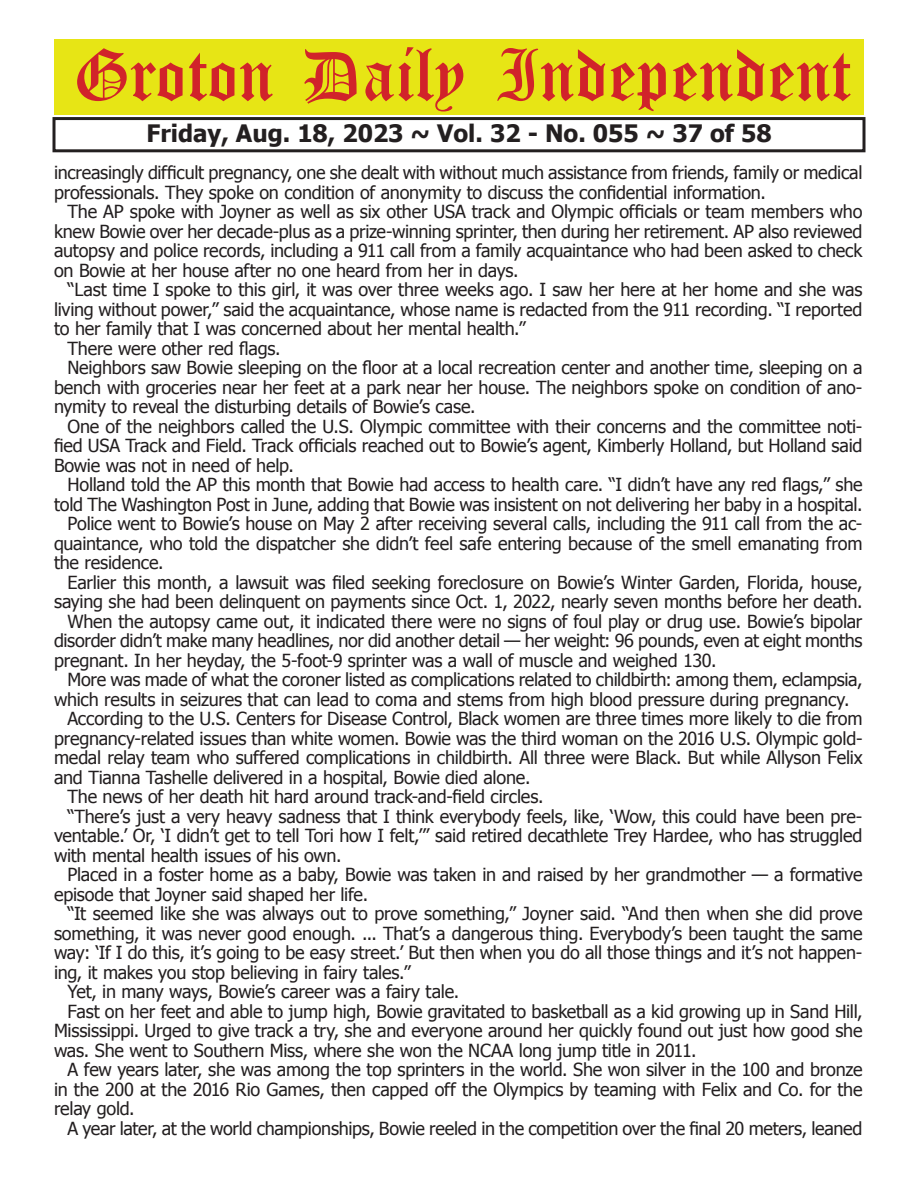
<style>
.page{position:relative;width:918px;height:1188px;background:#fff}
.page>*{position:absolute;margin:0;border:0;box-sizing:border-box;transform-origin:0 0}
.t1{font:54px "Old English Five";color:#d1232a}
.t2{font:700 24px "Tahoma";color:#231f20}
.t3{font:18px/19.5px "Tahoma";letter-spacing:-.015em;color:#231f20}
</style>
<div class="page">
<div style="left:52px;top:117px;width:814px;height:35px;border:3px solid #231f20"></div>
<div style="left:54px;top:40px;width:810px;height:75px;background:#e7e515"></div>
<h1 class="t1" style="left:73px;top:50px;width:779px">Groton Daily Independent</h1>
<h2 class="t2" style="left:146px;top:116px;width:627px">Friday, Aug. 18, 2023 ~ Vol. 32 - No. 055 ~ 37 of 58</h2>
<p class="t3" style="left:54px;top:162px;width:810px">increasingly difficult pregnancy, one she dealt with without much assistance from friends, family or medical professionals. They spoke on condition of anonymity to discuss the confidential information.</p>
<p class="t3" style="left:54px;top:201px;width:810px;text-align:justify;text-indent:14px">The AP spoke with Joyner as well as six other USA track and Olympic officials or team members who knew Bowie over her decade-plus as a prize-winning sprinter, then during her retirement. AP also reviewed autopsy and police records, including a 911 call from a family acquaintance who had been asked to check on Bowie at her house after no one heard from her in days.</p>
<p class="t3" style="left:68px;top:279px;width:796px">“Last time I spoke to this girl, it was over three weeks ago. I saw her here at her home and she was</p>
<p class="t3" style="left:54px;top:299px;width:810px">living without power,” said the acquaintance, whose name is redacted from the 911 recording. “I reported</p>
<p class="t3" style="left:54px;top:318px;width:473px">to her family that I was concerned about her mental health.”</p>
<p class="t3" style="left:68px;top:338px;width:215px">There were other red flags.</p>
<p class="t3" style="left:68px;top:357px;width:796px">Neighbors saw Bowie sleeping on the floor at a local recreation center and another time, sleeping on a</p>
<p class="t3" style="left:54px;top:377px;width:810px">bench with groceries near her feet at a park near her house. The neighbors spoke on condition of ano-</p>
<p class="t3" style="left:54px;top:396px;width:423px">nymity to reveal the disturbing details of Bowie’s case.</p>
<p class="t3" style="left:68px;top:416px;width:796px">One of the neighbors called the U.S. Olympic committee with their concerns and the committee noti-</p>
<p class="t3" style="left:54px;top:435px;width:810px">fied USA Track and Field. Track officials reached out to Bowie’s agent, Kimberly Holland, but Holland said</p>
<p class="t3" style="left:54px;top:455px;width:241px">Bowie was not in need of help.</p>
<p class="t3" style="left:68px;top:474px;width:797px">Holland told the AP this month that Bowie had access to health care. “I didn’t have any red flags,” she</p>
<p class="t3" style="left:54px;top:494px;width:810px">told The Washington Post in June, adding that Bowie was insistent on not delivering her baby in a hospital.</p>
<p class="t3" style="left:68px;top:513px;width:796px">Police went to Bowie’s house on May 2 after receiving several calls, including the 911 call from the ac-</p>
<p class="t3" style="left:54px;top:533px;width:810px">quaintance, who told the dispatcher she didn’t feel safe entering because of the smell emanating from</p>
<p class="t3" style="left:54px;top:552px;width:111px">the residence.</p>
<p class="t3" style="left:68px;top:572px;width:796px">Earlier this month, a lawsuit was filed seeking foreclosure on Bowie’s Winter Garden, Florida, house,</p>
<p class="t3" style="left:54px;top:591px;width:810px">saying she had been delinquent on payments since Oct. 1, 2022, nearly seven months before her death.</p>
<p class="t3" style="left:68px;top:611px;width:796px">When the autopsy came out, it indicated there were no signs of foul play or drug use. Bowie’s bipolar</p>
<p class="t3" style="left:54px;top:630px;width:810px">disorder didn’t make many headlines, nor did another detail — her weight: 96 pounds, even at eight months</p>
<p class="t3" style="left:54px;top:650px;width:664px">pregnant. In her heyday, the 5-foot-9 sprinter was a wall of muscle and weighed 130.</p>
<p class="t3" style="left:68px;top:669px;width:797px">More was made of what the coroner listed as complications related to childbirth: among them, eclampsia,</p>
<p class="t3" style="left:54px;top:689px;width:797px">which results in seizures that can lead to coma and stems from high blood pressure during pregnancy.</p>
<p class="t3" style="left:68px;top:708px;width:797px">According to the U.S. Centers for Disease Control, Black women are three times more likely to die from</p>
<p class="t3" style="left:54px;top:728px;width:810px">pregnancy-related issues than white women. Bowie was the third woman on the 2016 U.S. Olympic gold-</p>
<p class="t3" style="left:54px;top:747px;width:810px">medal relay team who suffered complications in childbirth. All three were Black. But while Allyson Felix</p>
<p class="t3" style="left:54px;top:766px;width:478px">and Tianna Tashelle delivered in a hospital, Bowie died alone.</p>
<p class="t3" style="left:68px;top:786px;width:478px">The news of her death hit hard around track-and-field circles.</p>
<p class="t3" style="left:68px;top:805px;width:796px">“There’s just a very heavy sadness that I think everybody feels, like, ‘Wow, this could have been pre-</p>
<p class="t3" style="left:54px;top:825px;width:810px">ventable.’ Or, ‘I didn’t get to tell Tori how I felt,’” said retired decathlete Trey Hardee, who has struggled</p>
<p class="t3" style="left:54px;top:844px;width:289px">with mental health issues of his own.</p>
<p class="t3" style="left:68px;top:864px;width:797px">Placed in a foster home as a baby, Bowie was taken in and raised by her grandmother — a formative</p>
<p class="t3" style="left:54px;top:883px;width:316px">episode that Joyner said shaped her life.</p>
<p class="t3" style="left:68px;top:903px;width:796px">“It seemed like she was always out to prove something,” Joyner said. “And then when she did prove</p>
<p class="t3" style="left:54px;top:922px;width:810px">something, it was never good enough. ... That’s a dangerous thing. Everybody’s been taught the same</p>
<p class="t3" style="left:54px;top:942px;width:810px">way: ‘If I do this, it’s going to be easy street.’ But then when you do all those things and it’s not happen-</p>
<p class="t3" style="left:54px;top:961px;width:358px">ing, it makes you stop believing in fairy tales.”</p>
<p class="t3" style="left:68px;top:981px;width:393px">Yet, in many ways, Bowie’s career was a fairy tale.</p>
<p class="t3" style="left:68px;top:1000px;width:797px">Fast on her feet and able to jump high, Bowie gravitated to basketball as a kid growing up in Sand Hill,</p>
<p class="t3" style="left:54px;top:1020px;width:810px">Mississippi. Urged to give track a try, she and everyone around her quickly found out just how good she</p>
<p class="t3" style="left:54px;top:1039px;width:644px">was. She went to Southern Miss, where she won the NCAA long jump title in 2011.</p>
<p class="t3" style="left:68px;top:1059px;width:797px">A few years later, she was among the top sprinters in the world. She won silver in the 100 and bronze</p>
<p class="t3" style="left:54px;top:1078px;width:810px">in the 200 at the 2016 Rio Games, then capped off the Olympics by teaming with Felix and Co. for the</p>
<p class="t3" style="left:54px;top:1098px;width:82px">relay gold.</p>
<p class="t3" style="left:68px;top:1117px;width:797px">A year later, at the world championships, Bowie reeled in the competition over the final 20 meters, leaned</p>
</div>
